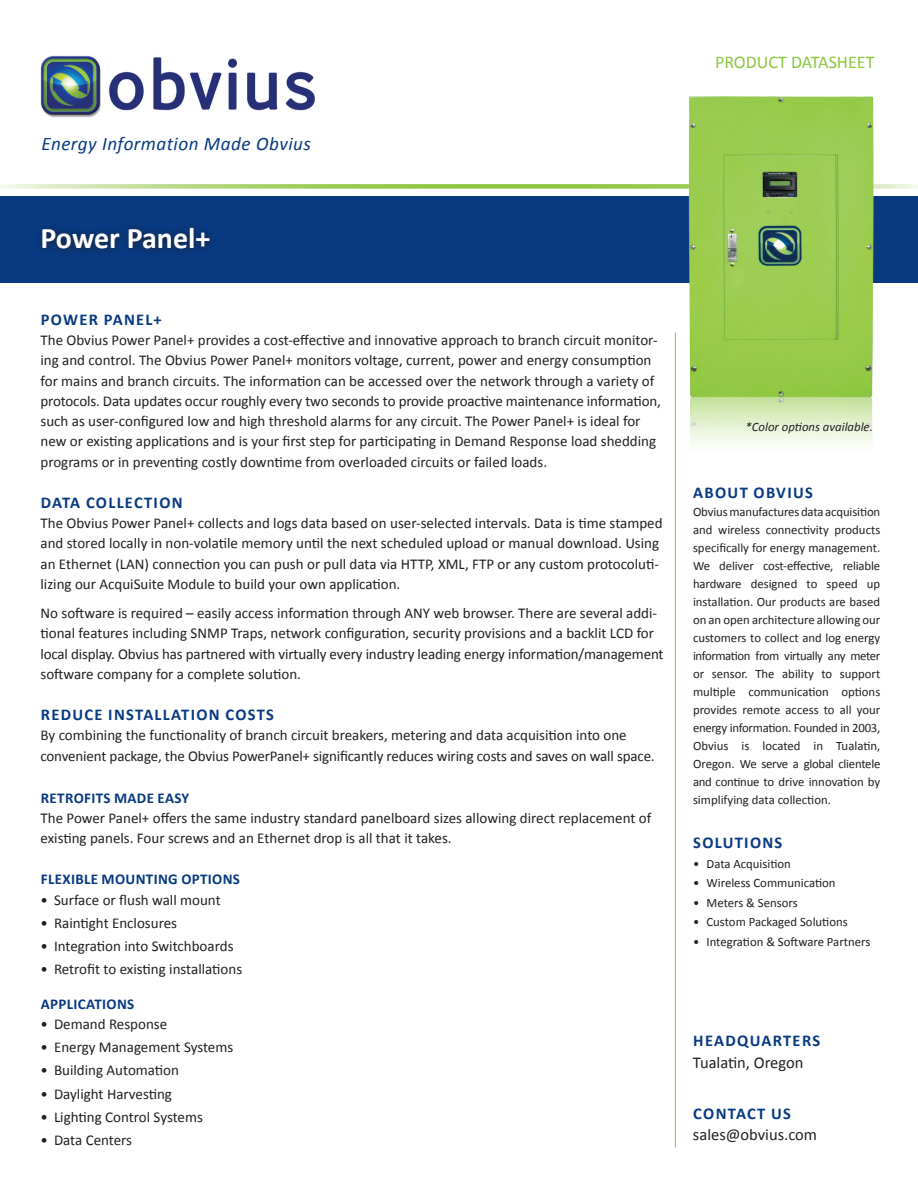
<style>
.page{position:relative;width:918px;height:1188px;background:#fff}
.page>*{position:absolute;margin:0;border:0;box-sizing:border-box;transform-origin:0 0}
.t1{font:700 30px "Calibri";color:#fff}
.t2{font:italic 19.2px "Calibri";letter-spacing:.02em;color:#083981}
.t3{font:18px "Calibri";color:#8bc63e}
.t4{font:700 16.5px "Calibri";letter-spacing:.08em;color:#083981}
.t5{font:16.5px "Calibri";color:#231f20}
.t6{font:15px/20.2px "Calibri";color:#231f20}
.t7{font:700 15px "Calibri";letter-spacing:.025em;color:#083981}
.t8{font:12.75px/18px "Calibri";color:#231f20;text-align:justify}
.t9{font:italic 12.75px "Calibri";color:#231f20}
</style>
<div class="page">
<svg style="left:0;top:184px;width:918px;height:5px;background:#b1d77c"></svg>
<img style="left:40px;top:55px;width:275px;height:63px">
<div style="left:0;top:196px;width:918px;height:88px;background:#083981"></div>
<div style="left:36px;top:222px;width:182px;height:35px;background:#231f20;opacity:.75"></div>
<hr style="left:675px;top:333px;width:1px;height:815px;background:#8bc63e">
<img style="left:675px;top:96px;width:220px;height:389px">
<p class="t2" style="left:42px;top:132px;width:271px">Energy Information Made Obvius</p>
<h1 class="t1" style="left:40px;top:220px;width:171px">POWER PANEL+</h1>
<p class="t4" style="left:41px;top:309px;width:122px">POWER PANEL+</p>
<p class="t6" style="left:40px;top:329px;width:622px">The Obvius Power Panel+ provides a cost-effective and innovative approach to branch circuit monitor&shy;ing and control. The Obvius Power Panel+ monitors voltage, current, power and energy consumption for mains and branch circuits. The information can be accessed over the network through a variety of protocols. Data updates occur roughly every two seconds to provide proactive maintenance information, such as user-configured low and high threshold alarms for any circuit. The Power Panel+ is ideal for new or existing applications and is your first step for participating in Demand Response load shedding programs or in preventing costly downtime from overloaded circuits or failed loads.</p>
<p class="t4" style="left:41px;top:492px;width:143px">DATA COLLECTION</p>
<p class="t6" style="left:40px;top:512px;width:624px">The Obvius Power Panel+ collects and logs data based on user-selected intervals. Data is time stamped and stored locally in non-volatile memory until the next scheduled upload or manual download. Using an Ethernet (LAN) connection you can push or pull data via HTTP, XML, FTP or any custom protocoluti&shy;lizing our AcquiSuite Module to build your own application.</p>
<p class="t6" style="left:40px;top:602px;width:625px">No software is required – easily access information through ANY web browser. There are several addi&shy;tional features including SNMP Traps, network configuration, security provisions and a backlit LCD for local display. Obvius has partnered with virtually every industry leading energy information/management software company for a complete solution.</p>
<p class="t4" style="left:41px;top:704px;width:235px">REDUCE INSTALLATION COSTS</p>
<p class="t6" style="left:40px;top:724px;width:616px;line-height:21px">By combining the functionality of branch circuit breakers, metering and data acquisition into one convenient package, the Obvius PowerPanel+ significantly reduces wiring costs and saves on wall space.</p>
<p class="t7" style="left:41px;top:788px;width:150px">RETROFITS MADE EASY</p>
<p class="t6" style="left:41px;top:807px;width:612px">The Power Panel+ offers the same industry standard panelboard sizes allowing direct replacement of existing panels. Four screws and an Ethernet drop is all that it takes.</p>
<p class="t7" style="left:41px;top:870px;width:201px">FLEXIBLE MOUNTING OPTIONS</p>
<p class="t6" style="left:41px;top:889px;width:182px">• Surface or flush wall mount</p>
<p class="t6" style="left:41px;top:912px;width:138px">• Raintight Enclosures</p>
<p class="t6" style="left:41px;top:935px;width:195px">• Integration into Switchboards</p>
<p class="t6" style="left:41px;top:958px;width:203px">• Retrofit to existing installations</p>
<p class="t7" style="left:41px;top:994px;width:95px">APPLICATIONS</p>
<p class="t6" style="left:41px;top:1013px;width:128px">• Demand Response</p>
<p class="t6" style="left:41px;top:1036px;width:194px">• Energy Management Systems</p>
<p class="t6" style="left:41px;top:1060px;width:140px">• Building Automation</p>
<p class="t6" style="left:41px;top:1083px;width:133px">• Daylight Harvesting</p>
<p class="t6" style="left:41px;top:1106px;width:164px">• Lighting Control Systems</p>
<p class="t6" style="left:41px;top:1129px;width:93px">• Data Centers</p>
<p class="t3" style="left:715px;top:50px;width:21px">Product</p>
<p class="t3" style="left:791px;top:50px;width:21px">Datasheet</p>
<p class="t9" style="left:746px;top:419px;width:129px">*Color options available.</p>
<p class="t4" style="left:693px;top:482px;width:121px">ABOUT OBVIUS</p>
<p class="t8" style="left:693px;top:502px;width:189px">Obvius manufactures data acquisition and wireless connectivity products specifically for energy management.<br>We deliver cost-effective, reliable hardware designed to speed up installation. Our products are based on an open architecture allowing our customers to collect and log energy information from virtually any meter or sensor. The ability to support multiple communication options provides remote access to all your energy information. Founded in 2003, Obvius is located in Tualatin, Oregon. We serve a global clientele and continue to drive innovation by simplifying data collection.</p>
<p class="t4" style="left:693px;top:832px;width:11px">SOLUTIONS</p>
<p class="t8" style="left:693px;top:854px;width:99px">• Data Acquisition</p>
<p class="t8" style="left:693px;top:873px;width:144px">• Wireless Communication</p>
<p class="t8" style="left:693px;top:893px;width:106px">• Meters &amp; Sensors</p>
<p class="t8" style="left:693px;top:912px;width:156px">• Custom Packaged Solutions</p>
<p class="t8" style="left:693px;top:932px;width:179px">• Integration &amp; Software Partners</p>
<p class="t4" style="left:693px;top:1030px;width:128px">HEADQUARTERS</p>
<p class="t5" style="left:693px;top:1053px;width:112px">Tualatin, Oregon</p>
<p class="t4" style="left:693px;top:1104px;width:99px">CONTACT US</p>
<p class="t5" style="left:693px;top:1125px;width:126px">sales@obvius.com</p>
</div>
